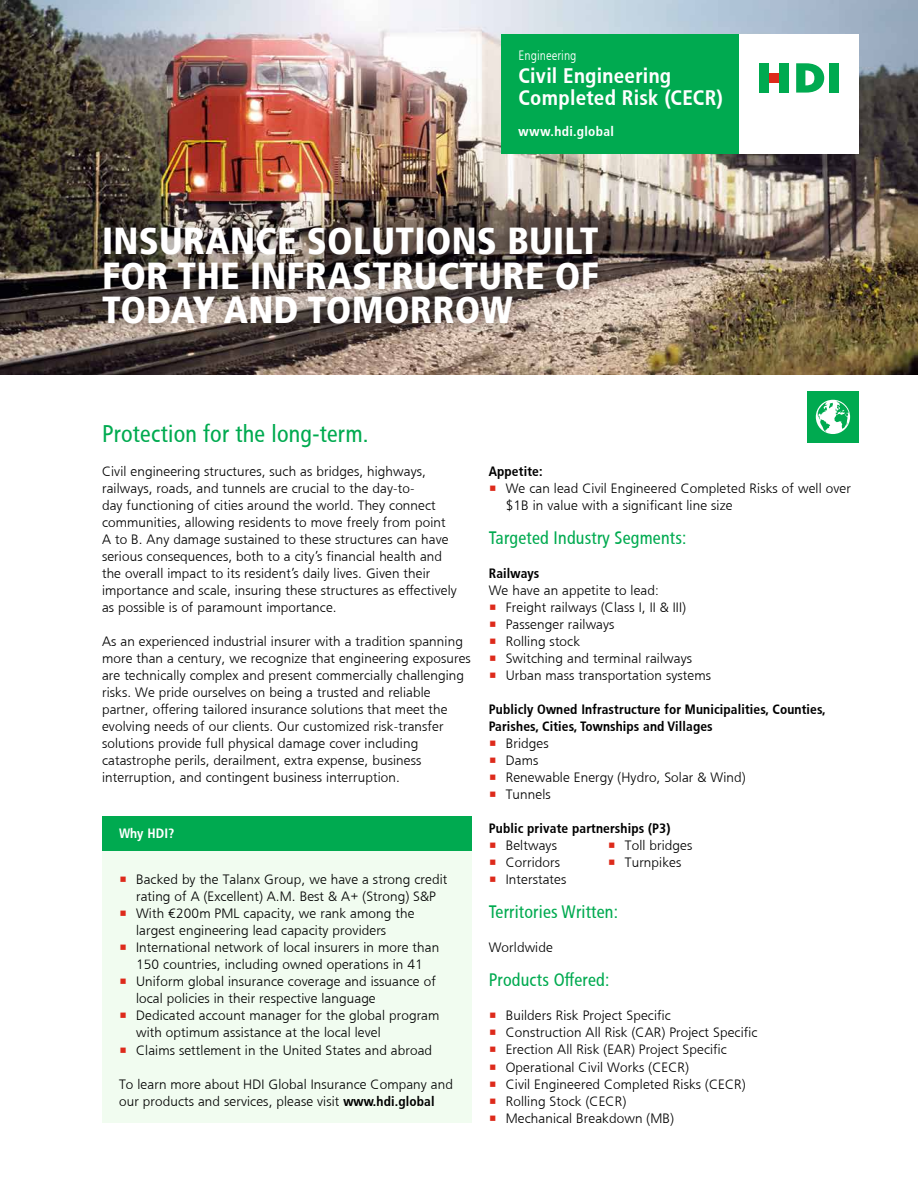
<style>
.page{position:relative;width:918px;height:1188px;background:#fff}
.page>*{position:absolute;margin:0;border:0;box-sizing:border-box;transform-origin:0 0}
.t1{font:37.5px/34.5px "HDI Gerling Sans Cond Black";letter-spacing:.005em;color:#fff;text-align:justify}
.t2{font:24px "HDI Gerling Sans Cond Regular";letter-spacing:.01em;color:#00aa50}
.t3{font:21px/22.5px "HDI Gerling Sans Cond Bold";letter-spacing:.015em;color:#fff}
.t4{font:18px "HDI Gerling Sans Cond Regular";letter-spacing:.01em;color:#00aa50}
.t5{font:13.5px/17px "HDI Gerling Sans Light";letter-spacing:.01em;color:#000}
.t6{font:13.5px/17px "HDI Gerling Sans Cond Bold";letter-spacing:.01em;color:#000}
.t7{font:13.5px "HDI Gerling Sans Cond Bold";letter-spacing:.025em;color:#fff}
.t8{font:13.5px "HDI Gerling Sans Cond Light";color:#fff}
.s1{color:#dd2a1b}
.s2{font-family:"HDI Gerling Sans Cond Bold"}
</style>
<div class="page">
<div style="left:807px;top:391px;width:51px;height:51px;background:#00aa50"></div>
<svg style="left:816px;top:400px;width:34px;height:34px"></svg>
<div style="left:102px;top:850px;width:370px;height:273px;background:#f1fcf0"></div>
<div style="left:102px;top:816px;width:370px;height:34px;background:#00aa50"></div>
<img style="left:0;top:0;width:918px;height:374px">
<div style="left:502px;top:34px;width:238px;height:119px;background:#00aa50"></div>
<div style="left:740px;top:34px;width:119px;height:119px;background:#fff"></div>
<div style="left:769px;top:73px;width:10px;height:10px;background:#dd2a1b"></div>
<svg style="left:796px;top:63px;width:28px;height:30px"></svg>
<div style="left:829px;top:63px;width:10px;height:30px;background:#00aa50"></div>
<div style="left:779px;top:63px;width:9px;height:30px;background:#00aa50"></div>
<div style="left:759px;top:63px;width:10px;height:30px;background:#00aa50"></div>
<div style="left:89px;top:214px;width:522px;height:123px;background:#000;opacity:.4"></div>
<p class="t8" style="left:519px;top:48px;width:60px">Engineering</p>
<h3 class="t3" style="left:519px;top:65px;width:206px">Civil Engineering<br>Completed Risk (CECR)</h3>
<p class="t7" style="left:519px;top:124px;width:97px">www.hdi.global</p>
<h1 class="t1" style="left:102px;top:224px;width:498px">INSURANCE SOLUTIONS BUILT FOR THE INFRASTRUCTURE OF TODAY AND TOMORROW</h1>
<h2 class="t2" style="left:102px;top:420px;width:268px">Protection for the long-term.</h2>
<p class="t5" style="left:102px;top:463px;width:356px">Civil engineering structures, such as bridges, highways, railways, roads, and tunnels are crucial to the day-to-<br>day functioning of cities around the world. They connect communities, allowing residents to move freely from point A to B. Any damage sustained to these structures can have serious consequences, both to a city’s financial health and the overall impact to its resident’s daily lives. Given their importance and scale, insuring these structures as effectively as possible is of paramount importance.</p>
<p class="t5" style="left:102px;top:633px;width:370px">As an experienced industrial insurer with a tradition spanning more than a century, we recognize that engineering exposures are technically complex and present commercially challenging risks. We pride ourselves on being a trusted and reliable partner, offering tailored insurance solutions that meet the evolving needs of our clients. Our customized risk-transfer solutions provide full physical damage cover including catastrophe perils, derailment, extra expense, business interruption, and contingent business interruption.</p>
<p class="t7" style="left:119px;top:826px;width:57px">Why HDI?</p>
<p class="t5" style="left:119px;top:871px;width:330px;text-align:center"><span class="s1">•</span> Backed by the Talanx Group, we have a strong credit rating of A (Excellent) A.M. Best &amp; A+ (Strong) S&amp;P</p>
<p class="t5" style="left:136px;top:905px;width:280px;text-indent:-17px"><span class="s1">•</span> With €200m PML capacity, we rank among the largest engineering lead capacity providers</p>
<p class="t5" style="left:119px;top:939px;width:322px;text-align:center"><span class="s1">•</span> International network of local insurers in more than<br>150 countries, including owned operations in 41</p>
<p class="t5" style="left:136px;top:973px;width:301px;text-indent:-17px"><span class="s1">•</span> Uniform global insurance coverage and issuance of local policies in their respective language</p>
<p class="t5" style="left:136px;top:1007px;width:305px;text-indent:-17px"><span class="s1">•</span> Dedicated account manager for the global program with optimum assistance at the local level</p>
<p class="t5" style="left:119px;top:1041px;width:315px"><span class="s1">•</span> Claims settlement in the United States and abroad</p>
<p class="t5" style="left:119px;top:1076px;width:335px">To learn more about HDI Global Insurance Company and our products and services, please visit <span class="s2">www.hdi.global</span></p>
<p class="t6" style="left:489px;top:463px;width:55px">Appetite:</p>
<p class="t5" style="left:506px;top:480px;width:347px;text-indent:-17px"><span class="s1">•</span> We can lead Civil Engineered Completed Risks of well over $1B in value with a significant line size</p>
<h3 class="t4" style="left:489px;top:528px;width:199px">Targeted Industry Segments:</h3>
<p class="t6" style="left:489px;top:565px;width:52px">Railways</p>
<p class="t5" style="left:489px;top:582px;width:172px">We have an appetite to lead:</p>
<p class="t5" style="left:489px;top:599px;width:199px"><span class="s1">•</span> Freight railways (Class I, II &amp; III)</p>
<p class="t5" style="left:489px;top:616px;width:127px"><span class="s1">•</span> Passenger railways</p>
<p class="t5" style="left:489px;top:633px;width:93px"><span class="s1">•</span> Rolling stock</p>
<p class="t5" style="left:489px;top:650px;width:205px"><span class="s1">•</span> Switching and terminal railways</p>
<p class="t5" style="left:489px;top:667px;width:224px"><span class="s1">•</span> Urban mass transportation systems</p>
<p class="t6" style="left:489px;top:701px;width:339px">Publicly Owned Infrastructure for Municipalities, Counties,<br>Parishes, Cities, Townships and Villages</p>
<p class="t5" style="left:489px;top:735px;width:61px"><span class="s1">•</span> Bridges</p>
<p class="t5" style="left:489px;top:752px;width:51px"><span class="s1">•</span> Dams</p>
<p class="t5" style="left:489px;top:769px;width:258px"><span class="s1">•</span> Renewable Energy (Hydro, Solar &amp; Wind)</p>
<p class="t5" style="left:489px;top:786px;width:64px"><span class="s1">•</span> Tunnels</p>
<p class="t6" style="left:489px;top:820px;width:183px">Public private partnerships (P3)</p>
<p class="t5" style="left:489px;top:837px;width:70px"><span class="s1">•</span> Beltways</p>
<p class="t5" style="left:608px;top:837px;width:86px"><span class="s1">•</span> Toll bridges</p>
<p class="t5" style="left:489px;top:854px;width:73px"><span class="s1">•</span> Corridors</p>
<p class="t5" style="left:608px;top:854px;width:75px"><span class="s1">•</span> Turnpikes</p>
<p class="t5" style="left:489px;top:871px;width:79px"><span class="s1">•</span> Interstates</p>
<h3 class="t4" style="left:489px;top:902px;width:131px">Territories Written:</h3>
<p class="t5" style="left:489px;top:939px;width:66px">Worldwide</p>
<h3 class="t4" style="left:489px;top:970px;width:122px">Products Offered:</h3>
<p class="t5" style="left:489px;top:1007px;width:184px"><span class="s1">•</span> Builders Risk Project Specific</p>
<p class="t5" style="left:489px;top:1024px;width:270px"><span class="s1">•</span> Construction All Risk (CAR) Project Specific</p>
<p class="t5" style="left:489px;top:1041px;width:240px"><span class="s1">•</span> Erection All Risk (EAR) Project Specific</p>
<p class="t5" style="left:489px;top:1058px;width:202px"><span class="s1">•</span> Operational Civil Works (CECR)</p>
<p class="t5" style="left:489px;top:1075px;width:258px"><span class="s1">•</span> Civil Engineered Completed Risks (CECR)</p>
<p class="t5" style="left:489px;top:1093px;width:139px"><span class="s1">•</span> Rolling Stock (CECR)</p>
<p class="t5" style="left:489px;top:1110px;width:187px"><span class="s1">•</span> Mechanical Breakdown (MB)</p>
</div>
